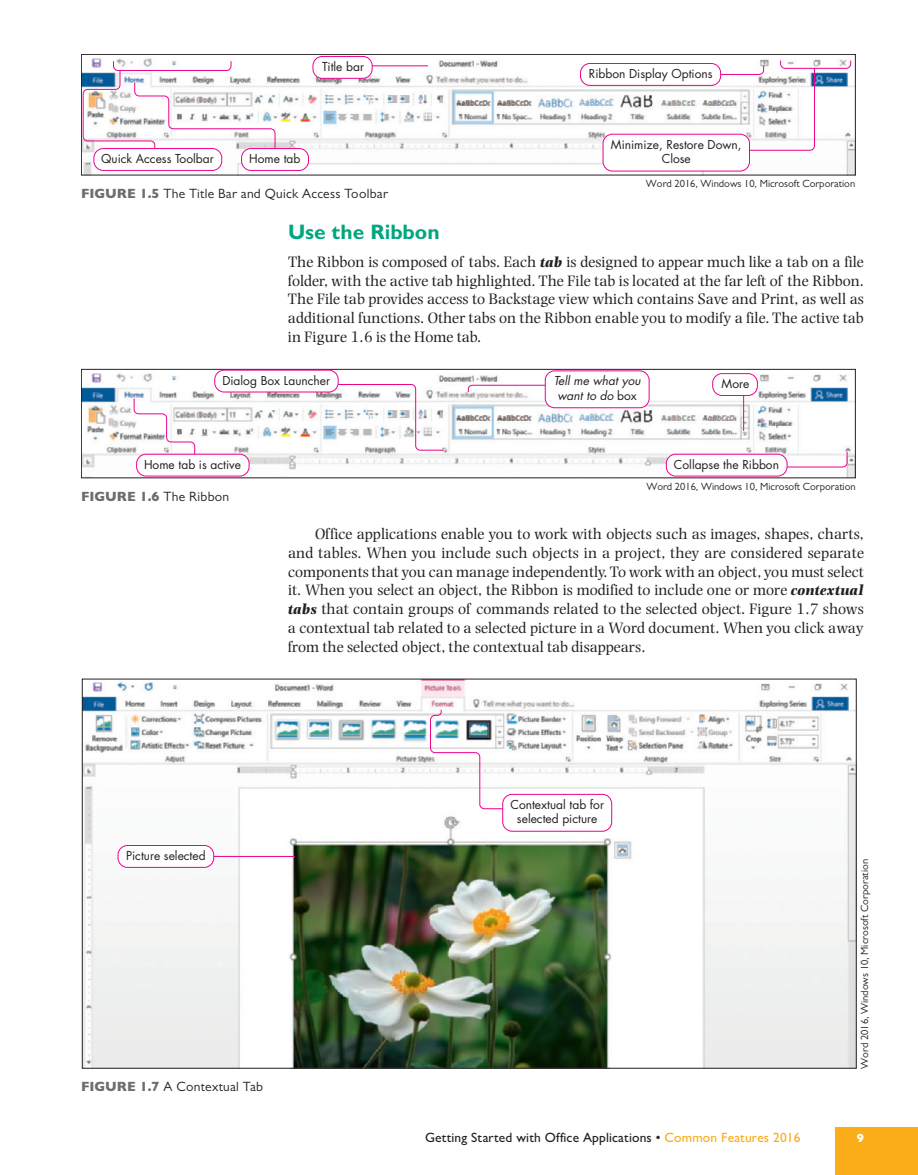
<style>
.page{position:relative;width:918px;height:1175px;background:#fff}
.page>*{position:absolute;margin:0;border:0;box-sizing:border-box;transform-origin:0 0}
.t1{font:700 21px "Gill Sans MT Pro";color:#00a77e}
.t2{font:15.75px/18.8px "Photina MT Pro";color:#231f20;text-align:justify}
.t3{font:13.5px "Gill Sans MT Pro";letter-spacing:.02em;color:#231f20}
.t4{font:500 13.5px "Gill Sans MT Pro";letter-spacing:.01em;color:#231f20}
.t5{font:800 13.5px "Gill Sans MT Pro";color:#6c6d70}
.t6{font:12px/14.4px "Futura Std";color:#231f20;text-align:center}
.t7{font:italic 12px/14.4px "Futura Std";color:#231f20;text-align:center}
.t8{font:800 12px "Gill Sans MT Pro";color:#fff}
.t9{font:10.5px "Gill Sans MT Pro";color:#231f20}
.s1{font-weight:800;color:#6c6d70}
.s2{font-weight:700;font-style:italic;font-size:15px}
.s3{font-style:normal}
.s4{font-weight:400;color:#231f20}
.s5{color:#faad19}
</style>
<div class="page">
<div style="left:835px;top:1126px;width:83px;height:48px;background:#faad19"></div>
<img style="left:83px;top:56px;width:771px;height:117px">
<div style="left:81px;top:54px;width:775px;height:121px;border:1px solid #231f20"></div>
<div style="left:603px;top:134px;width:147px;height:37px;background:#fff;border-radius:9px"></div>
<div style="left:603px;top:134px;width:147px;height:37px;border:1px solid #ed028c;border-radius:9px"></div>
<div style="left:313px;top:56px;width:59px;height:22px;background:#fff;border-radius:9px"></div>
<div style="left:313px;top:56px;width:60px;height:23px;border:1px solid #ed028c;border-radius:9px"></div>
<div style="left:94px;top:148px;width:128px;height:22px;background:#fff;border-radius:9px"></div>
<div style="left:94px;top:148px;width:128px;height:23px;border:1px solid #ed028c;border-radius:9px"></div>
<div style="left:242px;top:148px;width:67px;height:22px;background:#fff;border-radius:9px"></div>
<div style="left:241px;top:148px;width:68px;height:23px;border:1px solid #ed028c;border-radius:9px"></div>
<svg style="left:82px;top:60px;width:769px;height:91px"></svg>
<img style="left:83px;top:372px;width:771px;height:104px">
<div style="left:81px;top:369px;width:775px;height:109px;border:1px solid #231f20"></div>
<div style="left:713px;top:373px;width:44px;height:22px;background:#fff;border-radius:9px"></div>
<div style="left:712px;top:373px;width:46px;height:23px;border:1px solid #ed028c;border-radius:9px"></div>
<div style="left:666px;top:454px;width:121px;height:22px;background:#fff;border-radius:9px"></div>
<div style="left:666px;top:454px;width:121px;height:22px;border:1px solid #ed028c;border-radius:9px"></div>
<div style="left:215px;top:370px;width:123px;height:22px;background:#fff;border-radius:9px"></div>
<div style="left:214px;top:370px;width:125px;height:22px;border:1px solid #ed028c;border-radius:9px"></div>
<div style="left:137px;top:454px;width:112px;height:22px;background:#fff;border-radius:9px"></div>
<div style="left:136px;top:454px;width:113px;height:22px;border:1px solid #ed028c;border-radius:9px"></div>
<div style="left:545px;top:371px;width:104px;height:37px;background:#fff;border-radius:9px"></div>
<div style="left:545px;top:370px;width:105px;height:38px;border:1px solid #ed028c;border-radius:9px"></div>
<svg style="left:133px;top:384px;width:715px;height:84px"></svg>
<img style="left:84px;top:680px;width:771px;height:386px">
<hr style="left:214px;top:856px;width:81px;height:1px;background:#ed028c">
<div style="left:118px;top:845px;width:96px;height:22px;background:#fff;border-radius:9px"></div>
<div style="left:118px;top:845px;width:96px;height:22px;border:1px solid #ed028c;border-radius:9px"></div>
<div style="left:503px;top:794px;width:109px;height:37px;background:#fff;border-radius:9px"></div>
<div style="left:502px;top:794px;width:110px;height:37px;border:1px solid #ed028c;border-radius:9px"></div>
<svg style="left:430px;top:709px;width:73px;height:100px"></svg>
<p class="t6" style="left:322px;top:59px;width:43px">Title bar</p>
<p class="t6" style="left:589px;top:66px;width:125px">Ribbon Display Options</p>
<p class="t6" style="left:611px;top:137px;width:132px">Minimize, Restore Down,<br>Close</p>
<p class="t6" style="left:101px;top:151px;width:114px">Quick Access Toolbar</p>
<p class="t6" style="left:249px;top:151px;width:53px">Home tab</p>
<p class="t3" style="left:81px;top:185px;width:308px"><span class="s1">FIGURE 1.5</span> The Title Bar and Quick Access Toolbar</p>
<p class="t1" style="left:288px;top:219px;width:153px">Use the Ribbon</p>
<p class="t2" style="left:288px;top:252px;width:578px">The Ribbon is composed of tabs. Each <span class="s2">tab</span> is designed to appear much like a tab on a file folder, with the active tab highlighted. The File tab is located at the far left of the Ribbon.<br>The File tab provides access to Backstage view which contains Save and Print, as well as additional functions. Other tabs on the Ribbon enable you to modify a file. The active tab in Figure 1.6 is the Home tab.</p>
<p class="t6" style="left:722px;top:376px;width:29px">More</p>
<p class="t9" style="left:646px;top:178px;width:211px">Word 2016, Windows 10, Microsoft Corporation</p>
<p class="t6" style="left:222px;top:373px;width:109px">Dialog Box Launcher</p>
<p class="t7" style="left:554px;top:374px;width:88px">Tell me what you want to do <span class="s3">box</span></p>
<p class="t6" style="left:144px;top:457px;width:98px">Home tab is active</p>
<p class="t5" style="left:81px;top:488px;width:150px">FIGURE 1.6 <span class="s4">The Ribbon</span></p>
<p class="t6" style="left:674px;top:457px;width:107px">Collapse the Ribbon</p>
<p class="t9" style="left:646px;top:480px;width:211px">Word 2016, Windows 10, Microsoft Corporation</p>
<p class="t2" style="left:288px;top:524px;width:578px;text-indent:27px">Office applications enable you to work with objects such as images, shapes, charts, and tables. When you include such objects in a project, they are considered separate components that you can manage independently. To work with an object, you must select it. When you select an object, the Ribbon is modified to include one or more <span class="s2">contextual tabs</span> that contain groups of commands related to the selected object. Figure 1.7 shows a contextual tab related to a selected picture in a Word document. When you click away from the selected object, the contextual tab disappears.</p>
<p class="t6" style="left:126px;top:848px;width:81px">Picture selected</p>
<p class="t3" style="left:81px;top:1079px;width:184px"><span class="s1">FIGURE 1.7</span> A Contextual Tab</p>
<p class="t6" style="left:510px;top:797px;width:95px">Contextual tab for selected picture</p>
<p class="t9" style="left:859px;top:1068px;width:211px;rotate:-90deg">Word 2016, Windows 10, Microsoft Corporation</p>
<p class="t4" style="left:425px;top:1129px;width:377px">Getting Started with Office Applications • <span class="s5">Common Features 2016</span></p>
<p class="t8" style="left:857px;top:1131px;width:9px">9</p>
</div>
